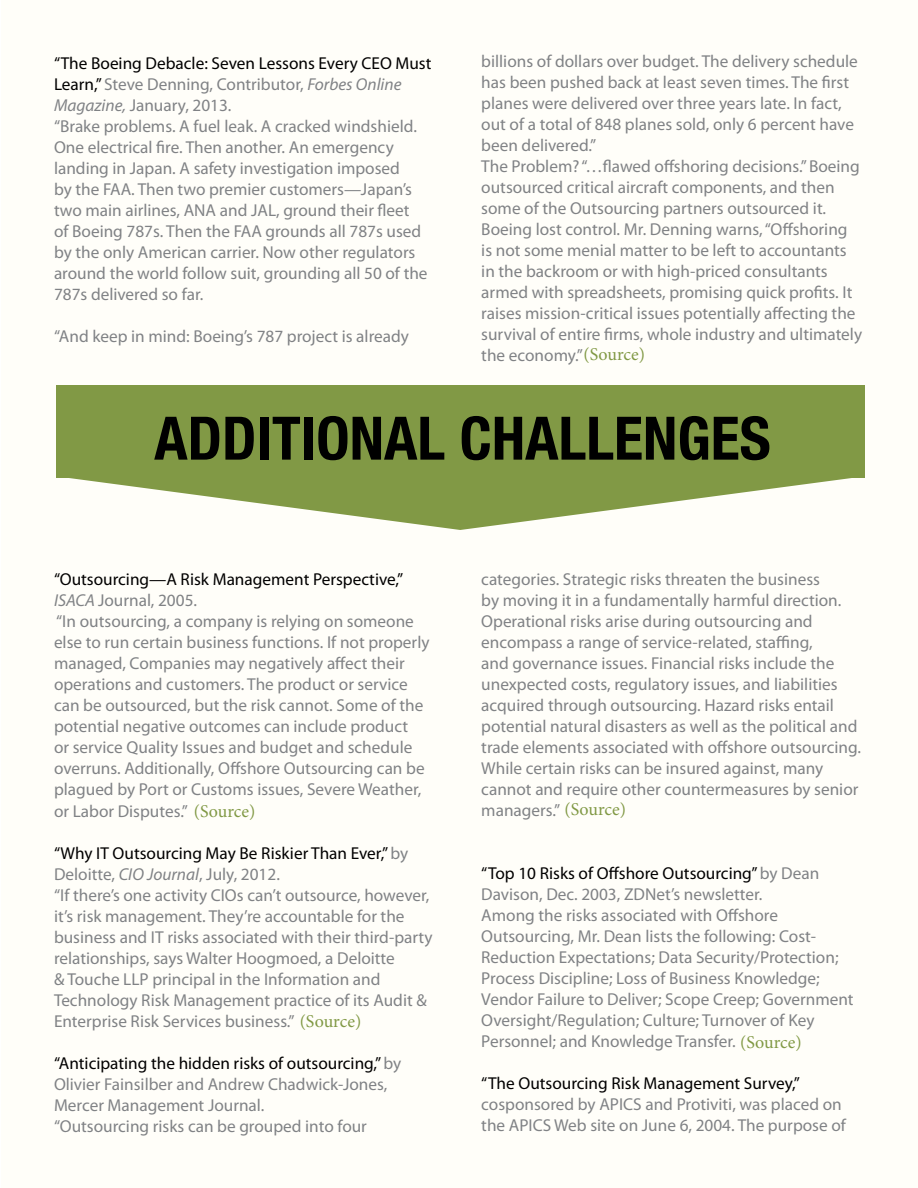
<style>
.page{position:relative;width:918px;height:1188px;background:#fff}
.page>*{position:absolute;margin:0;border:0;box-sizing:border-box;transform-origin:0 0}
.t1{font:700 condensed 60px "Helvetica Neue";color:#000}
.t2{font:17.25px/21px "Myriad Pro";color:#808285}
.t3{font:17.25px "Myriad Pro";color:#000}
.s1{color:#000}
.s2{font-style:italic}
.s3{font-family:"Minion Pro";font-size:18px;color:#819945}
</style>
<div class="page">
<div style="left:1px;top:0;width:917px;height:1188px;background:#fffef9"></div>
<div style="left:56px;top:385px;width:809px;height:92px;background:#819945"></div>
<svg style="left:56px;top:477px;width:809px;height:53px"></svg>
<p class="t2" style="left:54px;top:52px;width:379px"><span class="s1">“The Boeing Debacle: Seven Lessons Every CEO Must Learn,”</span> Steve Denning, Contributor, <span class="s2">Forbes Online Magazine,</span> January, 2013.<br>“Brake problems. A fuel leak. A cracked windshield.<br>One electrical fire. Then another. An emergency landing in Japan. A safety investigation imposed<br>by the FAA. Then two premier customers—Japan’s two main airlines, ANA and JAL, ground their fleet<br>of Boeing 787s. Then the FAA grounds all 787s used by the only American carrier. Now other regulators around the world follow suit, grounding all 50 of the 787s delivered so far.</p>
<p class="t2" style="left:54px;top:325px;width:356px">“And keep in mind: Boeing’s 787 project is already</p>
<p class="t2" style="left:481px;top:50px;width:382px">billions of dollars over budget. The delivery schedule has been pushed back at least seven times. The first planes were delivered over three years late. In fact, out of a total of 848 planes sold, only 6 percent have been delivered.”<br>The Problem? “…flawed offshoring decisions.” Boeing outsourced critical aircraft components, and then some of the Outsourcing partners outsourced it.<br>Boeing lost control. Mr. Denning warns, “Offshoring is not some menial matter to be left to accountants in the backroom or with high-priced consultants armed with spreadsheets, promising quick profits. It raises mission-critical issues potentially affecting the survival of entire firms, whole industry and ultimately the economy.”<span class="s3">(Source)</span></p>
<h1 class="t1" style="left:154px;top:402px;width:618px">ADDITIONAL CHALLENGES</h1>
<p class="t2" style="left:54px;top:569px;width:377px"><span class="s1">“Outsourcing—A Risk Management Perspective,” </span><span class="s2">ISACA</span> Journal, 2005.<br>“In outsourcing, a company is relying on someone else to run certain business functions. If not properly managed, Companies may negatively affect their operations and customers. The product or service can be outsourced, but the risk cannot. Some of the potential negative outcomes can include product<br>or service Quality Issues and budget and schedule overruns. Additionally, Offshore Outsourcing can be plagued by Port or Customs issues, Severe Weather, or Labor Disputes.” <span class="s3">(Source)</span></p>
<p class="t2" style="left:54px;top:842px;width:380px"><span class="s1">“Why IT Outsourcing May Be Riskier Than Ever,”</span> by Deloitte, <span class="s2">CIO Journal</span>, July, 2012.<br>“If there’s one activity CIOs can’t outsource, however, it’s risk management. They’re accountable for the business and IT risks associated with their third-party relationships, says Walter Hoogmoed, a Deloitte<br>&amp; Touche LLP principal in the Information and Technology Risk Management practice of its Audit &amp; Enterprise Risk Services business.” <span class="s3">(Source)</span></p>
<p class="t2" style="left:54px;top:1053px;width:349px"><span class="s1">“Anticipating the hidden risks of outsourcing,”</span> by Olivier Fainsilber and Andrew Chadwick-Jones, Mercer Management Journal.<br>“Outsourcing risks can be grouped into four</p>
<p class="t2" style="left:481px;top:568px;width:381px">categories. Strategic risks threaten the business<br>by moving it in a fundamentally harmful direction.<br>Operational risks arise during outsourcing and encompass a range of service-related, staffing,<br>and governance issues. Financial risks include the unexpected costs, regulatory issues, and liabilities acquired through outsourcing. Hazard risks entail potential natural disasters as well as the political and trade elements associated with offshore outsourcing.<br>While certain risks can be insured against, many cannot and require other countermeasures by senior managers.” <span class="s3">(Source)</span></p>
<p class="t2" style="left:481px;top:862px;width:374px"><span class="s1">“Top 10 Risks of Offshore Outsourcing”</span> by Dean Davison, Dec. 2003, ZDNet’s newsletter.<br>Among the risks associated with Offshore Outsourcing, Mr. Dean lists the following: Cost-Reduction Expectations; Data Security/Protection; Process Discipline; Loss of Business Knowledge; Vendor Failure to Deliver; Scope Creep; Government Oversight/Regulation; Culture; Turnover of Key Personnel; and Knowledge Transfer. <span class="s3">(Source)</span></p>
<p class="t3" style="left:481px;top:1072px;width:320px">“The Outsourcing Risk Management Survey,”</p>
<p class="t2" style="left:481px;top:1093px;width:366px">cosponsored by APICS and Protiviti, was placed on the APICS Web site on June 6, 2004. The purpose of</p>
</div>
